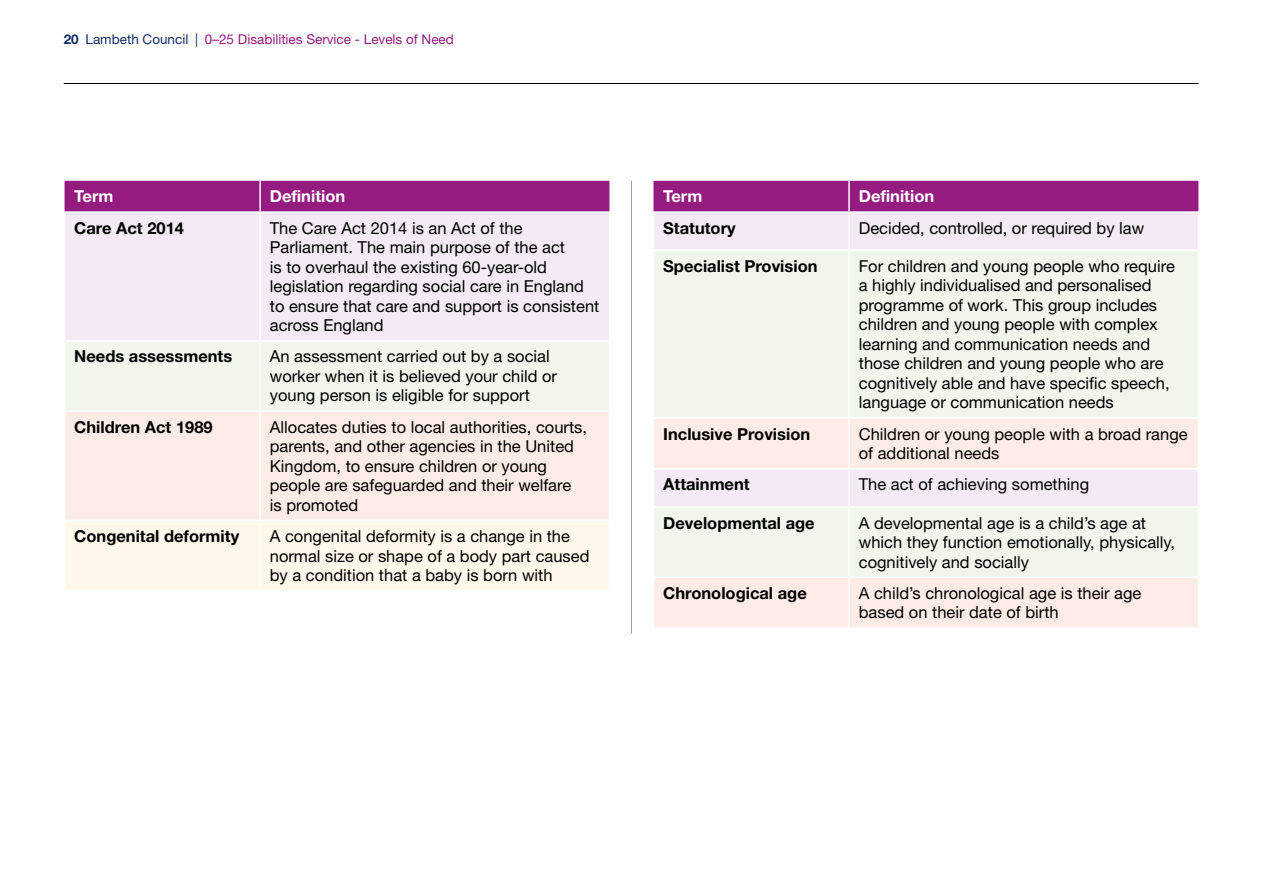
<style>
.page{position:relative;width:1263px;height:893px;background:#fff}
.page>*{position:absolute;margin:0;border:0;box-sizing:border-box;transform-origin:0 0}
.Table_text{font:16.5px/19.5px "Helvetica Neue LT Pro";color:#000}
.Table_text-2{font:700 16.5px "Helvetica Neue LT Pro";color:#000}
.Table_text-3{font:700 16.5px "Helvetica Neue LT Pro";color:#fff}
.t1{font:13.5px "Helvetica Neue LT Pro";color:#951b81}
.s1{font-weight:700;color:#102d69}
.s2{color:#102d69}
</style>
<div class="page">
<div style="left:65px;top:181px;width:544px;height:30px;background:#951b81"></div>
<div style="left:65px;top:213px;width:544px;height:127px;background:#f3eaf5"></div>
<div style="left:65px;top:342px;width:544px;height:68px;background:#f0f6eb"></div>
<div style="left:65px;top:412px;width:544px;height:108px;background:#fdece5"></div>
<div style="left:65px;top:521px;width:544px;height:69px;background:#fff8eb"></div>
<hr style="left:259px;top:181px;width:2px;height:30px;background:#fff">
<hr style="left:259px;top:213px;width:2px;height:127px;background:#fff">
<hr style="left:259px;top:342px;width:2px;height:68px;background:#fff">
<hr style="left:259px;top:412px;width:2px;height:108px;background:#fff">
<hr style="left:259px;top:521px;width:2px;height:69px;background:#fff">
<div style="left:653px;top:181px;width:545px;height:30px;background:#951b81"></div>
<div style="left:654px;top:213px;width:544px;height:36px;background:#f3eaf5"></div>
<div style="left:654px;top:251px;width:544px;height:166px;background:#f0f6eb"></div>
<svg style="left:654px;top:419px;width:544px;height:208px;background:#f6efe9"></svg>
<hr style="left:848px;top:181px;width:2px;height:30px;background:#fff">
<hr style="left:848px;top:213px;width:2px;height:36px;background:#fff">
<hr style="left:848px;top:251px;width:2px;height:166px;background:#fff">
<hr style="left:848px;top:419px;width:2px;height:49px;background:#fff">
<hr style="left:653px;top:468px;width:196px;height:2px;background:#fff">
<hr style="left:849px;top:468px;width:350px;height:2px;background:#fff">
<hr style="left:848px;top:470px;width:2px;height:36px;background:#fff">
<hr style="left:653px;top:506px;width:196px;height:2px;background:#fff">
<hr style="left:849px;top:506px;width:350px;height:2px;background:#fff">
<hr style="left:848px;top:508px;width:2px;height:69px;background:#fff">
<hr style="left:653px;top:577px;width:196px;height:1px;background:#fff">
<hr style="left:849px;top:577px;width:350px;height:1px;background:#fff">
<hr style="left:848px;top:578px;width:2px;height:49px;background:#fff">
<hr style="left:631px;top:181px;width:1px;height:453px;background:#9d9d9c">
<hr style="left:64px;top:83px;width:1134px;height:1px;background:#000">
<p class="t1" style="left:64px;top:31px;width:392px"><span class="s1">20</span> <span class="s2">Lambeth Council |</span> 0–25 Disabilities Service - Levels of Need</p>
<p class="Table_text-3" style="left:74px;top:186px;width:41px">Term</p>
<p class="Table_text-3" style="left:270px;top:186px;width:77px">Definition</p>
<p class="Table_text-2" style="left:74px;top:218px;width:111px">Care Act 2014</p>
<p class="Table_text" style="left:270px;top:218px;width:331px">The Care Act 2014 is an Act of the Parliament. The main purpose of the act<br>is to overhaul the existing 60-year-old legislation regarding social care in England to ensure that care and support is consistent across England</p>
<p class="Table_text-2" style="left:74px;top:346px;width:159px">Needs assessments</p>
<p class="Table_text" style="left:270px;top:346px;width:289px">An assessment carried out by a social worker when it is believed your child or young person is eligible for support</p>
<p class="Table_text-2" style="left:74px;top:417px;width:140px">Children Act 1989</p>
<p class="Table_text" style="left:270px;top:417px;width:319px">Allocates duties to local authorities, courts, parents, and other agencies in the United Kingdom, to ensure children or young people are safeguarded and their welfare is promoted</p>
<p class="Table_text-2" style="left:74px;top:526px;width:166px">Congenital deformity</p>
<p class="Table_text" style="left:270px;top:526px;width:321px">A congenital deformity is a change in the normal size or shape of a body part caused by a condition that a baby is born with</p>
<p class="Table_text-3" style="left:663px;top:186px;width:41px">Term</p>
<p class="Table_text-3" style="left:859px;top:186px;width:77px">Definition</p>
<p class="Table_text-2" style="left:663px;top:218px;width:74px">Statutory</p>
<p class="Table_text" style="left:859px;top:218px;width:287px">Decided, controlled, or required by law</p>
<p class="Table_text-2" style="left:663px;top:256px;width:156px">Specialist Provision</p>
<p class="Table_text" style="left:859px;top:256px;width:318px">For children and young people who require a highly individualised and personalised programme of work. This group includes children and young people with complex learning and communication needs and those children and young people who are cognitively able and have specific speech, language or communication needs</p>
<p class="Table_text-2" style="left:663px;top:424px;width:148px">Inclusive Provision</p>
<p class="Table_text" style="left:859px;top:424px;width:330px">Children or young people with a broad range of additional needs</p>
<p class="Table_text-2" style="left:663px;top:474px;width:88px">Attainment</p>
<p class="Table_text" style="left:859px;top:474px;width:232px">The act of achieving something</p>
<p class="Table_text-2" style="left:663px;top:512px;width:153px">Developmental age</p>
<p class="Table_text" style="left:859px;top:513px;width:318px">A developmental age is a child’s age at which they function emotionally, physically, cognitively and socially</p>
<p class="Table_text-2" style="left:663px;top:583px;width:145px">Chronological age</p>
<p class="Table_text" style="left:859px;top:583px;width:284px">A child’s chronological age is their age based on their date of birth</p>
</div>
